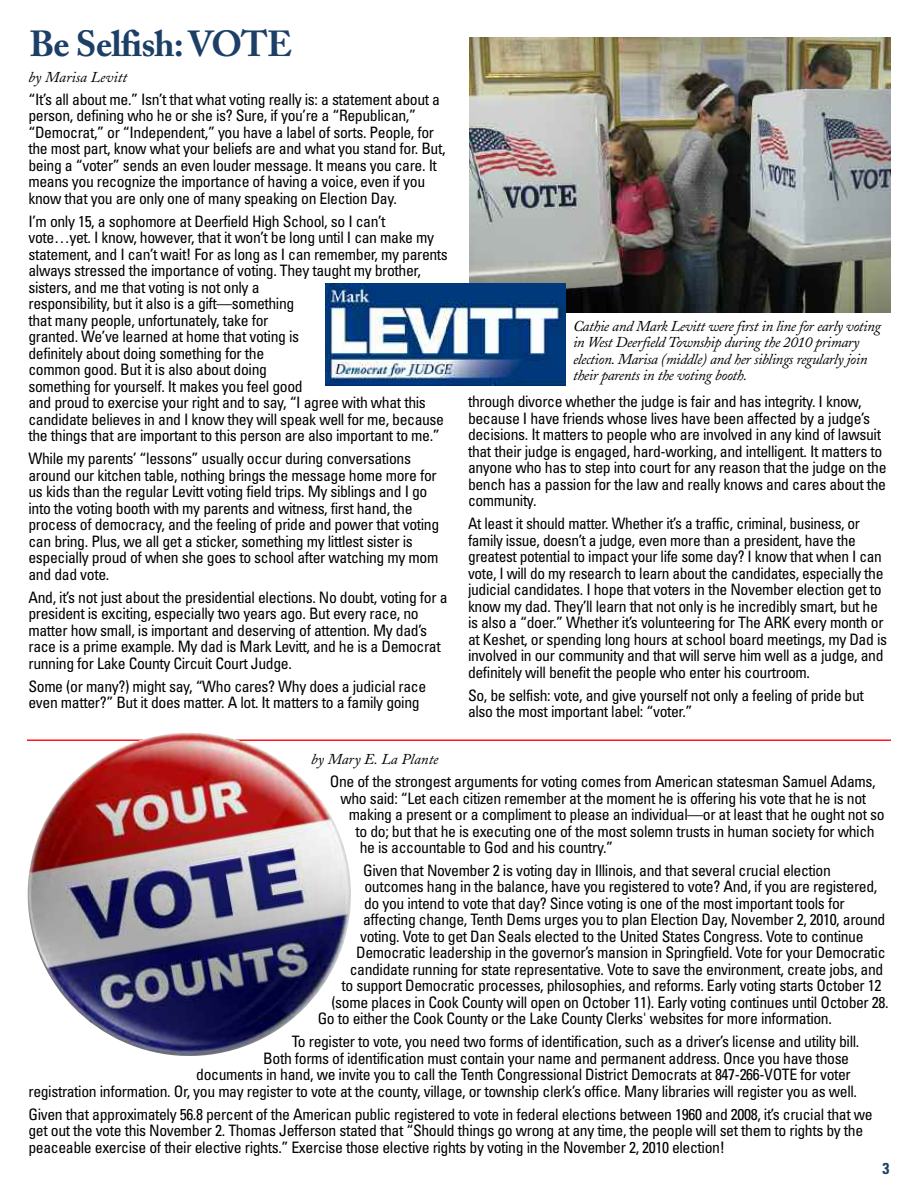
<style>
.page{position:relative;width:918px;height:1188px;background:#fff}
.page>*{position:absolute;margin:0;border:0;box-sizing:border-box;transform-origin:0 0}
.t1{font:700 36px "Adobe Caslon";letter-spacing:-.025em;color:#1c3f68}
.t2{font:condensed 15.75px/16.5px "Univers";letter-spacing:-.025em;color:#000}
.t3{font:700 condensed 15.75px "Univers";color:#1c3f68}
.t4{font:italic 15px/16.5px "Adobe Caslon";letter-spacing:-.025em;color:#000}
.t5{font:italic 15px "Adobe Caslon";color:#000}
</style>
<div class="page">
<hr style="left:27px;top:740px;width:864px;height:1px;background:#ff1521">
<img style="left:470px;top:38px;width:421px;height:275px">
<img style="left:325px;top:284px;width:241px;height:102px">
<img style="left:27px;top:732px;width:337px;height:324px">
<h1 class="t1" style="left:30px;top:29px;width:264px">Be Selfish: VOTE</h1>
<p class="t5" style="left:28px;top:72px;width:100px">by Marisa Levitt</p>
<p class="t2" style="left:28px;top:92px;width:419px">“It’s all about me.” Isn’t that what voting really is: a statement about a person, defining who he or she is? Sure, if you’re a “Republican,” “Democrat,” or “Independent,” you have a label of sorts. People, for the most part, know what your beliefs are and what you stand for. But, being a “voter” sends an even louder message. It means you care. It means you recognize the importance of having a voice, even if you know that you are only one of many speaking on Election Day.</p>
<p class="t2" style="left:29px;top:214px;width:421px">I’m only 15, a sophomore at Deerfield High School, so I can’t vote…yet. I know, however, that it won’t be long until I can make my statement, and I can’t wait! For as long as I can remember, my parents always stressed the importance of voting. They taught my brother, sisters, and me that voting is not only a<br>responsibility, but it also is a gift—something<br>that many people, unfortunately, take for<br>granted. We’ve learned at home that voting is<br>definitely about doing something for the<br>common good. But it is also about doing<br>something for yourself. It makes you feel good<br>and proud to exercise your right and to say, “I agree with what this candidate believes in and I know they will speak well for me, because the things that are important to this person are also important to me.”</p>
<p class="t2" style="left:29px;top:452px;width:412px">While my parents’ “lessons” usually occur during conversations around our kitchen table, nothing brings the message home more for us kids than the regular Levitt voting field trips. My siblings and I go into the voting booth with my parents and witness, first hand, the process of democracy, and the feeling of pride and power that voting can bring. Plus, we all get a sticker, something my littlest sister is especially proud of when she goes to school after watching my mom and dad vote.</p>
<p class="t2" style="left:29px;top:590px;width:421px">And, it’s not just about the presidential elections. No doubt, voting for a president is exciting, especially two years ago. But every race, no matter how small, is important and deserving of attention. My dad’s race is a prime example. My dad is Mark Levitt, and he is a Democrat running for Lake County Circuit Court Judge.</p>
<p class="t2" style="left:29px;top:679px;width:399px">Some (or many?) might say, “Who cares? Why does a judicial race even matter?” But it does matter. A lot. It matters to a family going</p>
<p class="t4" style="left:573px;top:320px;width:310px">Cathie and Mark Levitt were first in line for early voting in West Deerfield Township during the 2010 primary election. Marisa (middle) and her siblings regularly join their parents in the voting booth.</p>
<p class="t2" style="left:468px;top:395px;width:420px">through divorce whether the judge is fair and has integrity. I know, because I have friends whose lives have been affected by a judge’s decisions. It matters to people who are involved in any kind of lawsuit that their judge is engaged, hard-working, and intelligent. It matters to anyone who has to step into court for any reason that the judge on the bench has a passion for the law and really knows and cares about the community.</p>
<p class="t2" style="left:468px;top:517px;width:421px">At least it should matter. Whether it’s a traffic, criminal, business, or family issue, doesn’t a judge, even more than a president, have the greatest potential to impact your life some day? I know that when I can vote, I will do my research to learn about the candidates, especially the judicial candidates. I hope that voters in the November election get to know my dad. They’ll learn that not only is he incredibly smart, but he is also a “doer.” Whether it’s volunteering for The ARK every month or at Keshet, or spending long hours at school board meetings, my Dad is involved in our community and that will serve him well as a judge, and definitely will benefit the people who enter his courtroom.</p>
<p class="t2" style="left:468px;top:688px;width:397px">So, be selfish: vote, and give yourself not only a feeling of pride but also the most important label: “voter.”</p>
<p class="t5" style="left:311px;top:754px;width:129px">by Mary E. La Plante</p>
<p class="t2" style="left:330px;top:774px;width:547px">One of the strongest arguments for voting comes from American statesman Samuel Adams,</p>
<p class="t2" style="left:340px;top:791px;width:527px">who said: “Let each citizen remember at the moment he is offering his vote that he is not</p>
<p class="t2" style="left:349px;top:807px;width:538px">making a present or a compliment to please an individual—or at least that he ought not so</p>
<p class="t2" style="left:355px;top:824px;width:521px">to do; but that he is executing one of the most solemn trusts in human society for which</p>
<p class="t2" style="left:360px;top:840px;width:255px">he is accountable to God and his country.”</p>
<p class="t2" style="left:363px;top:863px;width:469px">Given that November 2 is voting day in Illinois, and that several crucial election</p>
<p class="t2" style="left:364px;top:880px;width:514px">outcomes hang in the balance, have you registered to vote? And, if you are registered,</p>
<p class="t2" style="left:364px;top:896px;width:482px">do you intend to vote that day? Since voting is one of the most important tools for</p>
<p class="t2" style="left:363px;top:913px;width:524px">affecting change, Tenth Dems urges you to plan Election Day, November 2, 2010, around</p>
<p class="t2" style="left:360px;top:929px;width:505px">voting. Vote to get Dan Seals elected to the United States Congress. Vote to continue</p>
<p class="t2" style="left:356px;top:946px;width:531px">Democratic leadership in the governor’s mansion in Springfield. Vote for your Democratic</p>
<p class="t2" style="left:350px;top:962px;width:535px">candidate running for state representative. Vote to save the environment, create jobs, and</p>
<p class="t2" style="left:341px;top:979px;width:541px">to support Democratic processes, philosophies, and reforms. Early voting starts October 12</p>
<p class="t2" style="left:331px;top:995px;width:559px">(some places in Cook County will open on October 11). Early voting continues until October 28.</p>
<p class="t2" style="left:318px;top:1012px;width:516px">Go to either the Cook County or the Lake County Clerks' websites for more information.</p>
<p class="t2" style="left:292px;top:1035px;width:569px">To register to vote, you need two forms of identification, such as a driver’s license and utility bill.</p>
<p class="t2" style="left:263px;top:1051px;width:587px">Both forms of identification must contain your name and permanent address. Once you have those</p>
<p class="t2" style="left:196px;top:1068px;width:656px">documents in hand, we invite you to call the Tenth Congressional District Democrats at 847-266-VOTE for voter</p>
<p class="t2" style="left:29px;top:1084px;width:830px">registration information. Or, you may register to vote at the county, village, or township clerk’s office. Many libraries will register you as well.</p>
<p class="t2" style="left:29px;top:1107px;width:846px">Given that approximately 56.8 percent of the American public registered to vote in federal elections between 1960 and 2008, it’s crucial that we get out the vote this November 2. Thomas Jefferson stated that “Should things go wrong at any time, the people will set them to rights by the peaceable exercise of their elective rights.” Exercise those elective rights by voting in the November 2, 2010 election!</p>
<p class="t3" style="left:883px;top:1162px;width:8px">3</p>
</div>
